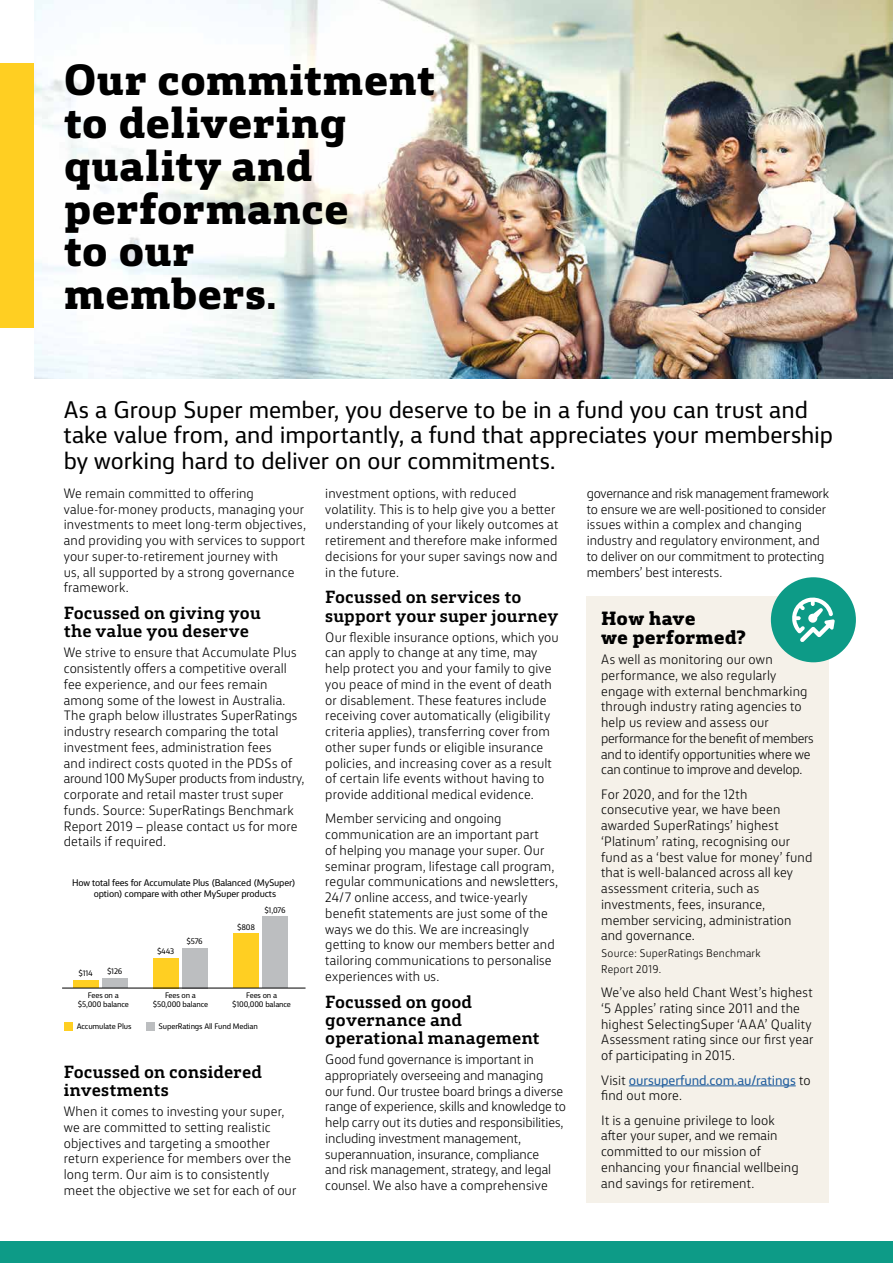
<style>
.page{position:relative;width:893px;height:1263px;background:#fff}
.page>*{position:absolute;margin:0;border:0;box-sizing:border-box;transform-origin:0 0}
.BODY_COPY_MAIN{font:800 40.8px/42.9px "CBA Slab";color:#000}
.t1{font:22.5px/25.5px "CBA Sans";letter-spacing:-.005em;color:#000}
.t2{font:800 18px/18.9px "CBA Slab";letter-spacing:.005em;color:#000}
.t3{font:700 16.5px/18.3px "CBA Slab";letter-spacing:.005em;color:#000}
.t4{font:300 12.75px/15.8px "CBA Sans";letter-spacing:.005em;color:#000}
.t5{font:12.75px/15.8px "CBA Sans";letter-spacing:-.005em;color:#215e9e}
.t6{font:300 10.5px/15.8px "CBA Sans";letter-spacing:.015em;color:#000}
.t7{font:9px/10.8px "CBA Sans";letter-spacing:-.02em;color:#000;text-align:center}
.t8{font:7.5px/9px "CBA Sans";letter-spacing:-.02em;color:#000;text-align:center}
.s1{font-weight:300;color:#000}
</style>
<div class="page">
<div style="left:0;top:63px;width:549px;height:264px;background:#ffcf22"></div>
<div style="left:0;top:1241px;width:893px;height:22px;background:#0d9b87"></div>
<div style="left:586px;top:596px;width:243px;height:607px;background:#f5f1e9"></div>
<hr style="left:629px;top:1085px;width:167px;height:1px;background:#215e9e">
<div style="left:262px;top:916px;width:26px;height:72px;background:#bcbec0"></div>
<div style="left:233px;top:933px;width:26px;height:54px;background:#ffcf22"></div>
<div style="left:182px;top:948px;width:25px;height:40px;background:#bcbec0"></div>
<div style="left:153px;top:958px;width:25px;height:30px;background:#ffcf22"></div>
<div style="left:102px;top:978px;width:25px;height:10px;background:#bcbec0"></div>
<div style="left:73px;top:980px;width:25px;height:7px;background:#ffcf22"></div>
<hr style="left:62px;top:988px;width:244px;height:1px;background:#000">
<div style="left:64px;top:1022px;width:9px;height:9px;background:#ffcf22"></div>
<div style="left:146px;top:1022px;width:9px;height:9px;background:#bcbec0"></div>
<div style="left:771px;top:577px;width:85px;height:85px;background:#0d9b87;border-radius:50%"></div>
<svg style="left:792px;top:597px;width:43px;height:45px"></svg>
<img style="left:34px;top:0;width:859px;height:378px">
<p class="BODY_COPY_MAIN" style="left:64px;top:59px;width:373px">Our commitment to delivering quality and performance<br>to our<br>members.</p>
<p class="t1" style="left:64px;top:394px;width:771px">As a Group Super member, you deserve to be in a fund you can trust and take value from, and importantly, a fund that appreciates your membership by working hard to deliver on our commitments.</p>
<p class="t4" style="left:64px;top:484px;width:244px">We remain committed to offering value-for-money products, managing your investments to meet long-term objectives, and providing you with services to support your super-to-retirement journey with<br>us, all supported by a strong governance framework.</p>
<p class="t3" style="left:64px;top:602px;width:199px">Focussed on giving you the value you deserve</p>
<p class="t4" style="left:64px;top:644px;width:242px">We strive to ensure that Accumulate Plus consistently offers a competitive overall fee experience, and our fees remain among some of the lowest in Australia.<br>The graph below illustrates SuperRatings industry research comparing the total investment fees, administration fees<br>and indirect costs quoted in the PDSs of around 100 MySuper products from industry, corporate and retail master trust super funds. Source: SuperRatings Benchmark Report 2019 – please contact us for more details if required.</p>
<p class="t7" style="left:72px;top:877px;width:225px">How total fees for Accumulate Plus (Balanced (MySuper) option) compare with other MySuper products</p>
<p class="t8" style="left:79px;top:968px;width:16px">$114</p>
<p class="t8" style="left:107px;top:966px;width:17px">$126</p>
<p class="t8" style="left:78px;top:990px;width:52px">Fees on a $5,000 balance</p>
<p class="t8" style="left:77px;top:1021px;width:56px">Accumulate Plus</p>
<p class="t8" style="left:187px;top:936px;width:18px">$576</p>
<p class="t8" style="left:157px;top:946px;width:19px">$443</p>
<p class="t8" style="left:153px;top:990px;width:57px">Fees on a $50,000 balance</p>
<p class="t8" style="left:237px;top:922px;width:19px">$808</p>
<p class="t8" style="left:264px;top:905px;width:23px">$1,076</p>
<p class="t8" style="left:232px;top:990px;width:60px">Fees on a $100,000 balance</p>
<p class="t8" style="left:159px;top:1021px;width:101px">SuperRatings All Fund Median</p>
<p class="t3" style="left:64px;top:1061px;width:200px">Focussed on considered investments</p>
<p class="t4" style="left:64px;top:1102px;width:234px">When it comes to investing your super, we are committed to setting realistic objectives and targeting a smoother return experience for members over the long term. Our aim is to consistently meet the objective we set for each of our</p>
<p class="t7" style="left:75px;top:1141px;width:219px">How total fees for Retirement Access (Balanced option) compare with other pension products</p>
<p class="t8" style="left:235px;top:1186px;width:23px">$3,416</p>
<p class="t4" style="left:325px;top:484px;width:234px">investment options, with reduced volatility. This is to help give you a better understanding of your likely outcomes at retirement and therefore make informed decisions for your super savings now and in the future.</p>
<p class="t3" style="left:325px;top:586px;width:235px">Focussed on services to support your super journey</p>
<p class="t4" style="left:325px;top:628px;width:235px">Our flexible insurance options, which you can apply to change at any time, may help protect you and your family to give you peace of mind in the event of death or disablement. These features include receiving cover automatically (eligibility criteria applies), transferring cover from other super funds or eligible insurance policies, and increasing cover as a result of certain life events without having to provide additional medical evidence.</p>
<p class="t4" style="left:325px;top:810px;width:234px">Member servicing and ongoing communication are an important part<br>of helping you manage your super. Our seminar program, lifestage call program, regular communications and newsletters, 24/7 online access, and twice-yearly benefit statements are just some of the ways we do this. We are increasingly getting to know our members better and tailoring communications to personalise experiences with us.</p>
<p class="t3" style="left:325px;top:990px;width:216px">Focussed on good governance and operational management</p>
<p class="t4" style="left:325px;top:1050px;width:242px">Good fund governance is important in appropriately overseeing and managing<br>our fund. Our trustee board brings a diverse range of experience, skills and knowledge to help carry out its duties and responsibilities, including investment management, superannuation, insurance, compliance<br>and risk management, strategy, and legal counsel. We also have a comprehensive</p>
<p class="t4" style="left:587px;top:484px;width:244px">governance and risk management framework to ensure we are well-positioned to consider issues within a complex and changing industry and regulatory environment, and to deliver on our commitment to protecting members’ best interests.</p>
<p class="t2" style="left:601px;top:609px;width:146px">How have<br>we performed?</p>
<p class="t4" style="left:601px;top:650px;width:214px">As well as monitoring our own performance, we also regularly engage with external benchmarking through industry rating agencies to help us review and assess our performance for the benefit of members and to identify opportunities where we can continue to improve and develop.</p>
<p class="t4" style="left:601px;top:785px;width:213px">For 2020, and for the 12th consecutive year, we have been awarded SuperRatings’ highest ‘Platinum’ rating, recognising our fund as a ‘best value for money’ fund that is well-balanced across all key assessment criteria, such as investments, fees, insurance, member servicing, administration and governance.</p>
<p class="t6" style="left:601px;top:944px;width:161px">Source: SuperRatings Benchmark<br>Report 2019.</p>
<p class="t4" style="left:601px;top:983px;width:214px">We’ve also held Chant West’s highest ‘5 Apples’ rating since 2011 and the highest SelectingSuper ‘AAA’ Quality Assessment rating since our first year of participating in 2015.</p>
<p class="t5" style="left:601px;top:1071px;width:211px"><span class="s1">Visit</span> oursuperfund.com.au/ratings <span class="s1">to find out more.</span></p>
<p class="t4" style="left:601px;top:1111px;width:199px">It is a genuine privilege to look after your super, and we remain committed to our mission of enhancing your financial wellbeing and savings for retirement.</p>
</div>
